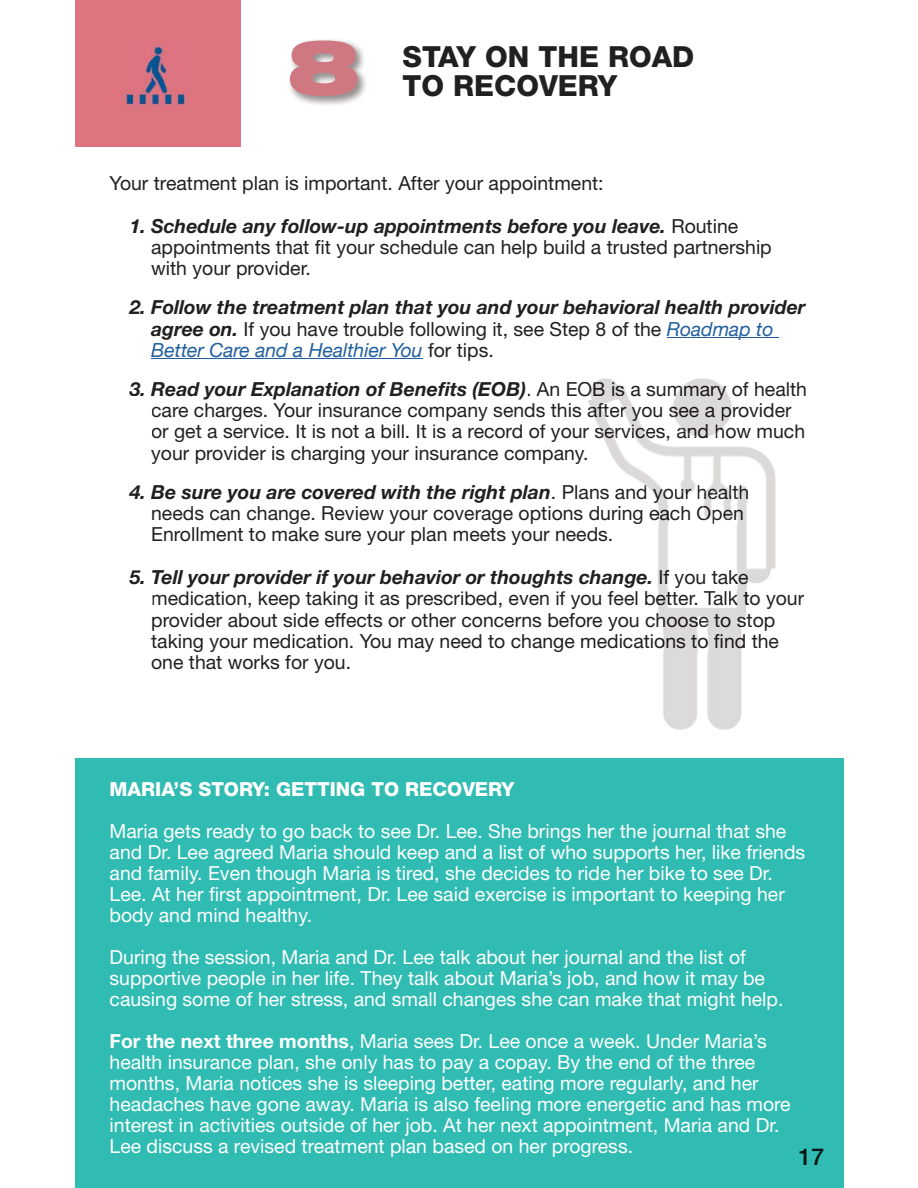
<style>
.page{position:relative;width:918px;height:1188px;background:#fff}
.page>*{position:absolute;margin:0;border:0;box-sizing:border-box;transform-origin:0 0}
.t1{font:900 expanded 76.05px "Helvetica Neue LT Std";color:#d07882}
.t2{font:800 29.1px/29.1px "Helvetica Neue LT Std";color:#221f1f}
.t3{font:500 23.25px "Helvetica Neue LT Std";color:#081613}
.t4{font:19.35px/21px "Helvetica Neue LT Std";color:#fff}
.t5{font:19.35px/21.3px "Helvetica Neue LT Std";color:#221f1f}
.t6{font:italic 700 19.35px/21.3px "Helvetica Neue LT Std";color:#221f1f;text-align:center}
.t7{font:italic 19.35px "Helvetica Neue";color:#215e9e}
.t8{font:800 19.35px "Helvetica Neue LT Std";color:#fff}
.s1{font-weight:700;font-style:italic}
.s2{font-weight:400;font-style:normal}
.s3{font-family:"Helvetica Neue";font-weight:400;color:#215e9e}
.s4{font-family:"Helvetica Neue LT Std";font-style:normal;color:#221f1f}
.s5{color:#1c1819}
.s6{color:#1d181a}
.s7{color:#221e1f}
.s8{color:#201c1d}
.s9{color:#1c191a}
.s10{color:#201b1d}
.s11{color:#221d1f}
.s12{font-weight:700}
</style>
<div class="page">
<div style="left:75px;top:759px;width:768px;height:429px;background:#30bcb2"></div>
<img style="left:588px;top:378px;width:188px;height:352px">
<img style="left:289px;top:39px;width:77px;height:66px">
<div style="left:75px;top:0;width:166px;height:147px;background:#de7480"></div>
<img style="left:124px;top:46px;width:63px;height:58px">
<hr style="left:667px;top:337px;width:112px;height:1px;background:#215e9e">
<hr style="left:151px;top:358px;width:272px;height:1px;background:#215e9f">
<img style="left:588px;top:382px;width:188px;height:18px">
<img style="left:588px;top:403px;width:188px;height:18px">
<img style="left:588px;top:424px;width:188px;height:19px">
<img style="left:588px;top:485px;width:167px;height:18px">
<img style="left:588px;top:506px;width:156px;height:18px">
<img style="left:588px;top:527px;width:25px;height:18px">
<img style="left:588px;top:570px;width:63px;height:18px">
<img style="left:653px;top:570px;width:96px;height:18px">
<img style="left:588px;top:591px;width:188px;height:18px">
<img style="left:588px;top:613px;width:187px;height:18px">
<img style="left:588px;top:634px;width:121px;height:18px">
<img style="left:714px;top:634px;width:9px;height:14px">
<img style="left:725px;top:634px;width:51px;height:14px">
<h1 class="t1" style="left:287px;top:24px;width:75px">8</h1>
<h2 class="t2" style="left:403px;top:45px;width:293px">STAY ON THE ROAD<br>TO RECOVERY</h2>
<p class="t5" style="left:110px;top:174px;width:496px">Your treatment plan is important. After your appointment:</p>
<p class="t5" style="left:151px;top:217px;width:622px;text-indent:-21px"><span class="s1">1. Schedule any follow-up appointments before you leave.</span> Routine appointments that fit your schedule can help build a trusted partnership with your provider.</p>
<p class="t6" style="left:130px;top:298px;width:677px">2. Follow the treatment plan that you and your behavioral health provider agree on. <span class="s2">If you have trouble following it, see Step 8 of the</span> <span class="s3">Roadmap to</span></p>
<p class="t7" style="left:151px;top:338px;width:344px">Better Care and a Healthier You <span class="s4">for tips.</span></p>
<p class="t5" style="left:151px;top:380px;width:657px;text-indent:-21px"><span class="s1">3. Read your Explanation of Benefits (EOB)</span>. An EOB <span class="s5">is</span> a sum<span class="s5">mary</span> of health care charges. Your insurance company sends this a<span class="s5">f</span><span class="s6">t</span>e<span class="s7">r</span> <span class="s5">y</span>ou s<span class="s5">ee a p</span>rovider or get a service. It is not a bill. It is a record of your s<span class="s5">e</span>rv<span class="s6">i</span><span class="s5">c</span>es, a<span class="s5">nd h</span>ow much your provider is charging your insurance company.</p>
<p class="t5" style="left:151px;top:483px;width:600px;text-indent:-21px"><span class="s1">4. Be sure you are covered with the right plan</span>. Plans and <span class="s5">y</span>ou<span class="s5">r</span> h<span class="s8">e</span><span class="s5">a</span>lth needs can change. Review your coverage options during e<span class="s5">a</span>ch Op<span class="s6">e</span>n<br>Enrollment to make sure your plan meets your needs.</p>
<p class="t5" style="left:151px;top:568px;width:654px;text-indent:-21px"><span class="s1">5. Tell your provider if your behavior or thoughts change.</span> <span class="s5">If</span> you tak<span class="s5">e </span>medication, keep taking it as prescribed, even if you feel be<span class="s6">t</span>ter. Talk <span class="s5">t</span>o your provider about side effects or other concerns before you ch<span class="s5">oos</span><span class="s9">e</span> <span class="s5">to s</span><span class="s10">t</span>op taking your medication. You may need to change medicatio<span class="s5">ns t</span><span class="s11">o</span> <span class="s5">fin</span><span class="s6">d</span> the one that works for you.</p>
<p class="t8" style="left:110px;top:782px;width:406px">MARIA’S STORY: GETTING TO RECOVERY</p>
<p class="t4" style="left:110px;top:822px;width:697px">Maria gets ready to go back to see Dr. Lee. She brings her the journal that she and Dr. Lee agreed Maria should keep and a list of who supports her, like friends and family. Even though Maria is tired, she decides to ride her bike to see Dr.<br>Lee. At her first appointment, Dr. Lee said exercise is important to keeping her body and mind healthy.</p>
<p class="t4" style="left:110px;top:948px;width:675px">During the session, Maria and Dr. Lee talk about her journal and the list of supportive people in her life. They talk about Maria’s job, and how it may be causing some of her stress, and small changes she can make that might help.</p>
<p class="t4" style="left:110px;top:1032px;width:683px"><span class="s12">For the next three months</span>, Maria sees Dr. Lee once a week. Under Maria’s health insurance plan, she only has to pay a copay. By the end of the three months, Maria notices she is sleeping better, eating more regularly, and her headaches have gone away. Maria is also feeling more energetic and has more interest in activities outside of her job. At her next appointment, Maria and Dr.<br>Lee discuss a revised treatment plan based on her progress.</p>
<p class="t3" style="left:799px;top:1148px;width:27px">17</p>
</div>
